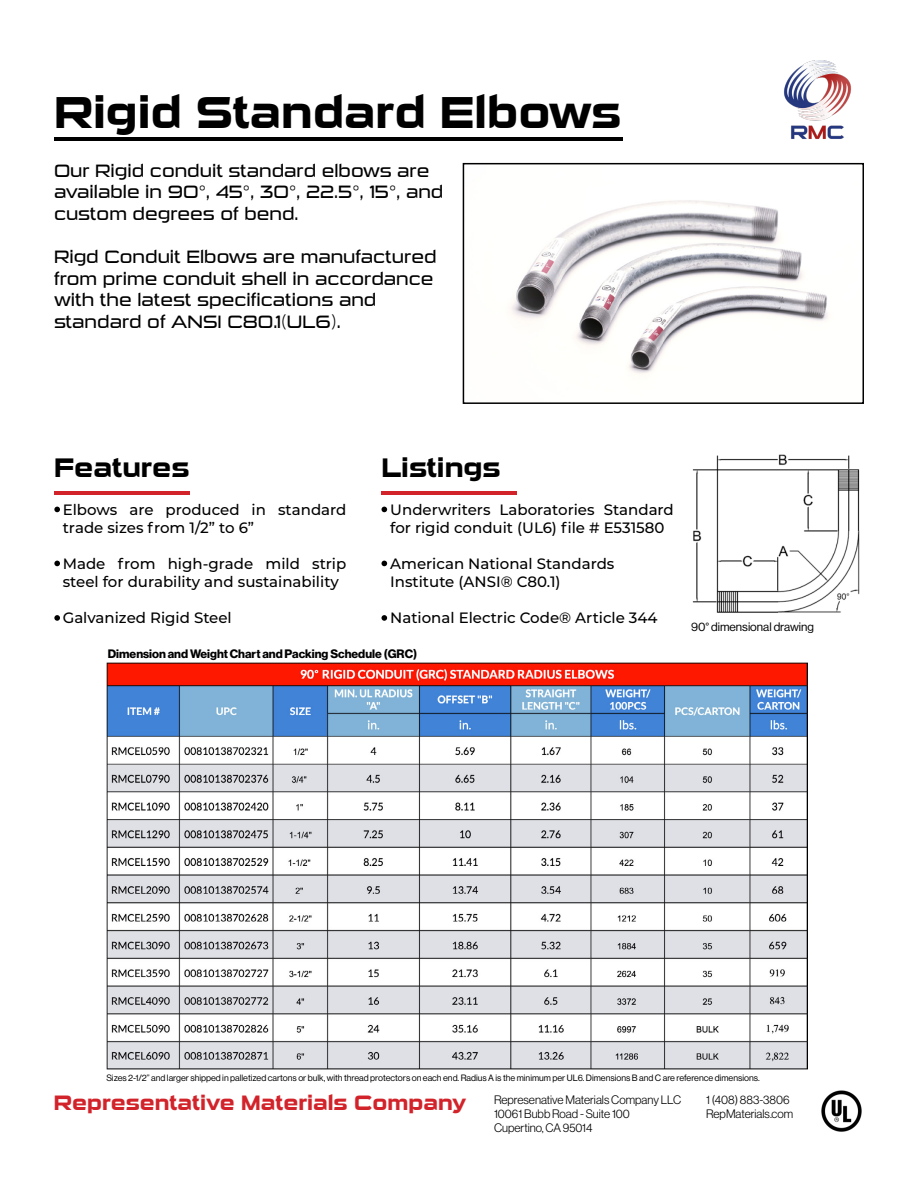
<style>
.page{position:relative;width:918px;height:1188px;background:#fff}
.page>*{position:absolute;margin:0;border:0;box-sizing:border-box;transform-origin:0 0}
.t1{font:700 45px "Sui Generis Rg";color:#000}
.t2{font:700 27px "Sui Generis Rg";color:#000}
.t3{font:700 21px "Sui Generis Rg";color:#d2232a}
.t4{font:18px/21.6px "Sui Generis Bk";color:#000}
.t5{font:500 15px/18px "Montserrat";color:#000}
.t6{font:12px/14.4px "N Haas Grotesk DS Pro 45 Lt";color:#000}
.t7{font:12px "N Haas Grotesk DS Pro 75 Bd";color:#000}
.t8{font:12px "N Haas Grotesk DS Pro 55 Rg";color:#000}
.t9{font:9px "N Haas Grotesk DS Pro 55 Rg";color:#000}
</style>
<div class="page">
<img style="left:511px;top:200px;width:317px;height:174px">
<div style="left:463px;top:163px;width:401px;height:241px;border:2px solid #000"></div>
<img style="left:784px;top:60px;width:67px;height:79px">
<hr style="left:54px;top:138px;width:568px;height:3px;background:#000">
<hr style="left:54px;top:491px;width:136px;height:4px;background:#d2232a">
<svg style="left:54px;top:507px;width:6px;height:5px"></svg>
<svg style="left:54px;top:561px;width:6px;height:5px"></svg>
<svg style="left:54px;top:615px;width:6px;height:6px"></svg>
<img style="left:821px;top:1090px;width:41px;height:42px">
<hr style="left:382px;top:491px;width:135px;height:4px;background:#d2232a">
<svg style="left:382px;top:507px;width:5px;height:5px"></svg>
<svg style="left:382px;top:561px;width:5px;height:5px"></svg>
<svg style="left:382px;top:615px;width:5px;height:6px"></svg>
<img style="left:692px;top:454px;width:168px;height:159px">
<img style="left:106px;top:662px;width:702px;height:408px">
<h1 class="t1" style="left:54px;top:86px;width:569px">Rigid Standard Elbows</h1>
<p class="t4" style="left:54px;top:160px;width:391px">Our Rigid conduit standard elbows are available in 90°, 45°, 30°, 22.5°, 15°, and custom degrees of bend.</p>
<p class="t4" style="left:54px;top:246px;width:384px">Rigd Conduit Elbows are manufactured from prime conduit shell in accordance with the latest specifications and standard of ANSI C80.1(UL6).</p>
<h2 class="t2" style="left:54px;top:452px;width:137px">Features</h2>
<p class="t5" style="left:63px;top:500px;width:285px">Elbows are produced in standard trade sizes from 1/2” to 6”</p>
<p class="t5" style="left:63px;top:554px;width:285px">Made from high-grade mild strip steel for durability and sustainability</p>
<p class="t5" style="left:63px;top:608px;width:171px">Galvanized Rigid Steel</p>
<h2 class="t2" style="left:381px;top:452px;width:121px">Listings</h2>
<p class="t5" style="left:390px;top:500px;width:285px">Underwriters Laboratories Standard for rigid conduit (UL6) file # E531580</p>
<p class="t5" style="left:390px;top:554px;width:226px">American National Standards<br>Institute (ANSI® C80.1)</p>
<p class="t5" style="left:390px;top:608px;width:269px">National Electric Code® Article 344</p>
<p class="t7" style="left:108px;top:647px;width:311px">Dimension and Weight Chart and Packing Schedule (GRC)</p>
<p class="t8" style="left:691px;top:620px;width:124px">90° dimensional drawing</p>
<p class="t9" style="left:106px;top:1072px;width:655px">Sizes 2-1/2” and larger shipped in palletized cartons or bulk, with thread protectors on each end. Radius A is the minimum per UL6. Dimensions B and C are reference dimensions.</p>
<h3 class="t3" style="left:54px;top:1091px;width:414px">Representative Materials Company</h3>
<p class="t6" style="left:494px;top:1092px;width:189px">Represenative Materials Company LLC<br>10061 Bubb Road - Suite 100<br>Cupertino, CA 95014</p>
<p class="t6" style="left:706px;top:1092px;width:89px">1 (408) 883-3806<br>RepMaterials.com</p>
</div>
